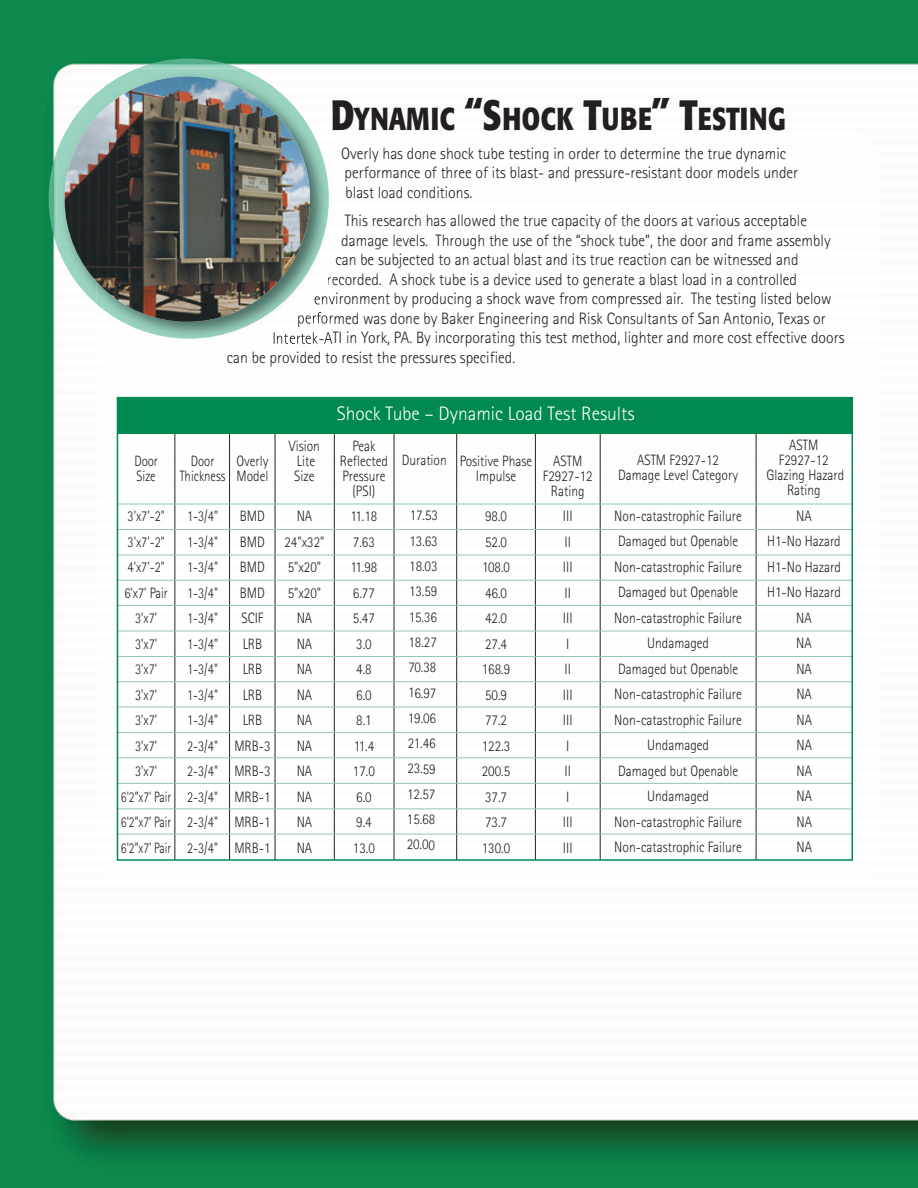
<style>
.page{position:relative;width:918px;height:1188px;background:#fff}
.page>*{position:absolute;margin:0;border:0;box-sizing:border-box;transform-origin:0 0}
.t1{font:700 31.5px "Formata";letter-spacing:.02em;color:#231f20;scale:.8 1}
.t2{font:300 19.5px "Rotis Sans Serif";color:#fff}
.t3{font:300 16.5px/19.5px "Rotis Sans Serif";color:#231f20;scale:.95 1}
.t4{font:300 15px/25.5px "Rotis Sans Serif";color:#231f20;text-align:center;scale:.9 1}
.t5{font:300 15px/25.5px "Rotis Sans Serif";color:#231f20;text-align:center;scale:.85 1}
.t6{font:300 14.85px/25.3px "Rotis Sans Serif";color:#231f20;scale:.9 1}
.s1{font-size:42px}
</style>
<div class="page">
<img style="left:0;top:0;width:918px;height:1187px">
<img style="left:96px;top:130px;width:784px;height:758px">
<img style="left:137px;top:59px;width:104px;height:10px">
<img style="left:49px;top:151px;width:8px;height:95px">
<img style="left:311px;top:69px;width:22px;height:61px">
<img style="left:57px;top:304px;width:39px;height:41px">
<img style="left:96px;top:130px;width:233px;height:209px">
<img style="left:57px;top:69px;width:254px;height:235px">
<svg style="left:328px;top:274px;width:5px;height:11px"></svg>
<img style="left:315px;top:293px;width:18px;height:15px">
<img style="left:298px;top:312px;width:35px;height:15px">
<img style="left:274px;top:332px;width:59px;height:13px">
<img style="left:333px;top:98px;width:1px;height:32px">
<img style="left:65px;top:76px;width:245px;height:246px;border-radius:50%">
<hr style="left:229px;top:428px;width:1px;height:432px;background:#231f20">
<hr style="left:275px;top:428px;width:1px;height:432px;background:#231f20">
<hr style="left:334px;top:428px;width:1px;height:432px;background:#231f20">
<hr style="left:394px;top:428px;width:1px;height:432px;background:#231f20">
<hr style="left:456px;top:428px;width:1px;height:432px;background:#231f20">
<hr style="left:535px;top:428px;width:1px;height:432px;background:#231f20">
<hr style="left:600px;top:428px;width:1px;height:432px;background:#231f20">
<hr style="left:756px;top:428px;width:1px;height:432px;background:#231f20">
<hr style="left:174px;top:428px;width:1px;height:432px;background:#231f20">
<hr style="left:118px;top:529px;width:735px;height:1px;background:#92c5ad">
<hr style="left:117px;top:504px;width:735px;height:1px;background:#92c5ad">
<div style="left:117px;top:397px;width:735px;height:37px;background:#008a52"></div>
<hr style="left:117px;top:555px;width:735px;height:1px;background:#92c5ad">
<hr style="left:118px;top:580px;width:735px;height:1px;background:#92c5ad">
<hr style="left:118px;top:605px;width:735px;height:1px;background:#92c5ad">
<hr style="left:118px;top:631px;width:735px;height:1px;background:#92c5ad">
<hr style="left:117px;top:656px;width:735px;height:1px;background:#92c5ad">
<hr style="left:118px;top:681px;width:735px;height:1px;background:#92c5ad">
<hr style="left:118px;top:707px;width:735px;height:1px;background:#92c5ad">
<hr style="left:117px;top:732px;width:735px;height:1px;background:#92c5ad">
<hr style="left:117px;top:757px;width:735px;height:1px;background:#92c5ad">
<hr style="left:117px;top:783px;width:735px;height:1px;background:#92c5ad">
<hr style="left:117px;top:808px;width:735px;height:1px;background:#92c5ad">
<hr style="left:117px;top:834px;width:735px;height:1px;background:#92c5ad">
<div style="left:117px;top:397px;width:736px;height:464px;border:2px solid #008a52"></div>
<h1 class="t1" style="left:331px;top:105px;width:570px"><span class="s1">D</span>YNAMIC <span class="s1">“S</span>HOCK <span class="s1">T</span>UBE<span class="s1">” T</span>ESTING</h1>
<p class="t3" style="left:341px;top:145px;width:482px">Overly has done shock tube testing in order to determine the true dynamic performance of three of its blast- and pressure-resistant door models under blast load conditions.</p>
<p class="t3" style="left:345px;top:212px;width:488px">This research has allowed the true capacity of the doors at various acceptable</p>
<p class="t3" style="left:341px;top:232px;width:517px">damage levels. Through the use of the “shock tube”, the door and frame assembly</p>
<p class="t3" style="left:335px;top:251px;width:489px">can be subjected to an actual blast and its true reaction can be witnessed and</p>
<p class="t3" style="left:327px;top:271px;width:497px">recorded. A shock tube is a device used to generate a blast load in a controlled</p>
<p class="t3" style="left:314px;top:290px;width:546px">environment by producing a shock wave from compressed air. The testing listed below</p>
<p class="t3" style="left:297px;top:310px;width:558px">performed was done by Baker Engineering and Risk Consultants of San Antonio, Texas or</p>
<p class="t3" style="left:272px;top:329px;width:604px">Intertek-ATI in York, PA. By incorporating this test method, lighter and more cost effective doors</p>
<p class="t3" style="left:227px;top:349px;width:305px">can be provided to resist the pressures specified.</p>
<p class="t5" style="left:134px;top:455px;width:29px;line-height:15px;text-align:left">Door<br>Size</p>
<p class="t5" style="left:121px;top:505px;width:61px">3'x7'-2"<br>3'x7'-2"<br>4'x7'-2"<br>6'x7' Pair<br>3'x7'<br>3'x7'<br>3'x7'<br>3'x7'<br>3'x7'<br>3'x7'<br>3'x7'<br>6'2”x7' Pair<br>6'2”x7' Pair<br>6'2”x7' Pair</p>
<p class="t5" style="left:180px;top:455px;width:55px;line-height:15px">Door<br>Thickness</p>
<p class="t5" style="left:187px;top:505px;width:38px;text-align:justify">1-3/4" 1-3/4" 1-3/4" 1-3/4" 1-3/4" 1-3/4" 1-3/4" 1-3/4" 1-3/4" 2-3/4" 2-3/4" 2-3/4" 2-3/4" 2-3/4"</p>
<p class="t4" style="left:236px;top:455px;width:37px;line-height:15px;text-align:left">Overly<br>Model</p>
<p class="t4" style="left:234px;top:505px;width:42px">BMD<br>BMD<br>BMD<br>BMD<br>SCIF<br>LRB<br>LRB<br>LRB<br>LRB<br>MRB-3<br>MRB-3<br>MRB-1<br>MRB-1<br>MRB-1</p>
<p class="t4" style="left:289px;top:440px;width:36px;line-height:15px">Vision<br>Lite<br>Size</p>
<p class="t4" style="left:284px;top:505px;width:46px">NA<br>24"x32"<br>5"x20"<br>5"x20"<br>NA<br>NA<br>NA<br>NA<br>NA<br>NA<br>NA<br>NA<br>NA<br>NA</p>
<h2 class="t2" style="left:337px;top:407px;width:299px">Shock Tube – Dynamic Load Test Results</h2>
<p class="t4" style="left:340px;top:440px;width:55px;line-height:15px">Peak<br>Reflected<br>Pressure (PSI)</p>
<p class="t4" style="left:350px;top:505px;width:31px">11.18<br>7.63<br>11.98<br>6.77<br>5.47<br>3.0<br>4.8<br>6.0<br>8.1<br>11.4<br>17.0<br>6.0<br>9.4<br>13.0</p>
<p class="t6" style="left:402px;top:449px;width:51px;rotate:1deg">Duration</p>
<p class="t6" style="left:410px;top:504px;width:36px;rotate:1deg">17.53<br>13.63<br>18.03<br>13.59<br>15.36<br>18.27<br>70.38<br>16.97<br>19.06<br>21.46<br>23.59<br>12.57<br>15.68<br>20.00</p>
<p class="t4" style="left:460px;top:455px;width:82px;line-height:15px">Positive Phase<br>Impulse</p>
<p class="t4" style="left:482px;top:505px;width:33px;text-align:left">98.0<br>52.0<br>108.0<br>46.0<br>42.0<br>27.4<br>168.9<br>50.9<br>77.2<br>122.3<br>200.5<br>37.7<br>73.7<br>130.0</p>
<p class="t4" style="left:543px;top:455px;width:57px;line-height:15px">ASTM<br>F2927-12<br>Rating</p>
<p class="t4" style="left:563px;top:505px;width:12px;text-align:left">III<br>II<br>III<br>II<br>III<br>I<br>II<br>III<br>III<br>I<br>II<br>I<br>III<br>III</p>
<p class="t4" style="left:618px;top:454px;width:135px;line-height:15px">ASTM F2927-12<br>Damage Level Category</p>
<p class="t4" style="left:614px;top:504px;width:143px">Non-catastrophic Failure<br>Damaged but Openable<br>Non-catastrophic Failure<br>Damaged but Openable<br>Non-catastrophic Failure<br>Undamaged<br>Damaged but Openable<br>Non-catastrophic Failure<br>Non-catastrophic Failure<br>Undamaged<br>Damaged but Openable<br>Undamaged<br>Non-catastrophic Failure<br>Non-catastrophic Failure</p>
<p class="t4" style="left:767px;top:439px;width:88px;line-height:15px">ASTM<br>F2927-12<br>Glazing Hazard<br>Rating</p>
<p class="t4" style="left:767px;top:504px;width:84px">NA<br>H1-No Hazard<br>H1-No Hazard<br>H1-No Hazard<br>NA<br>NA<br>NA<br>NA<br>NA<br>NA<br>NA<br>NA<br>NA<br>NA</p>
</div>
